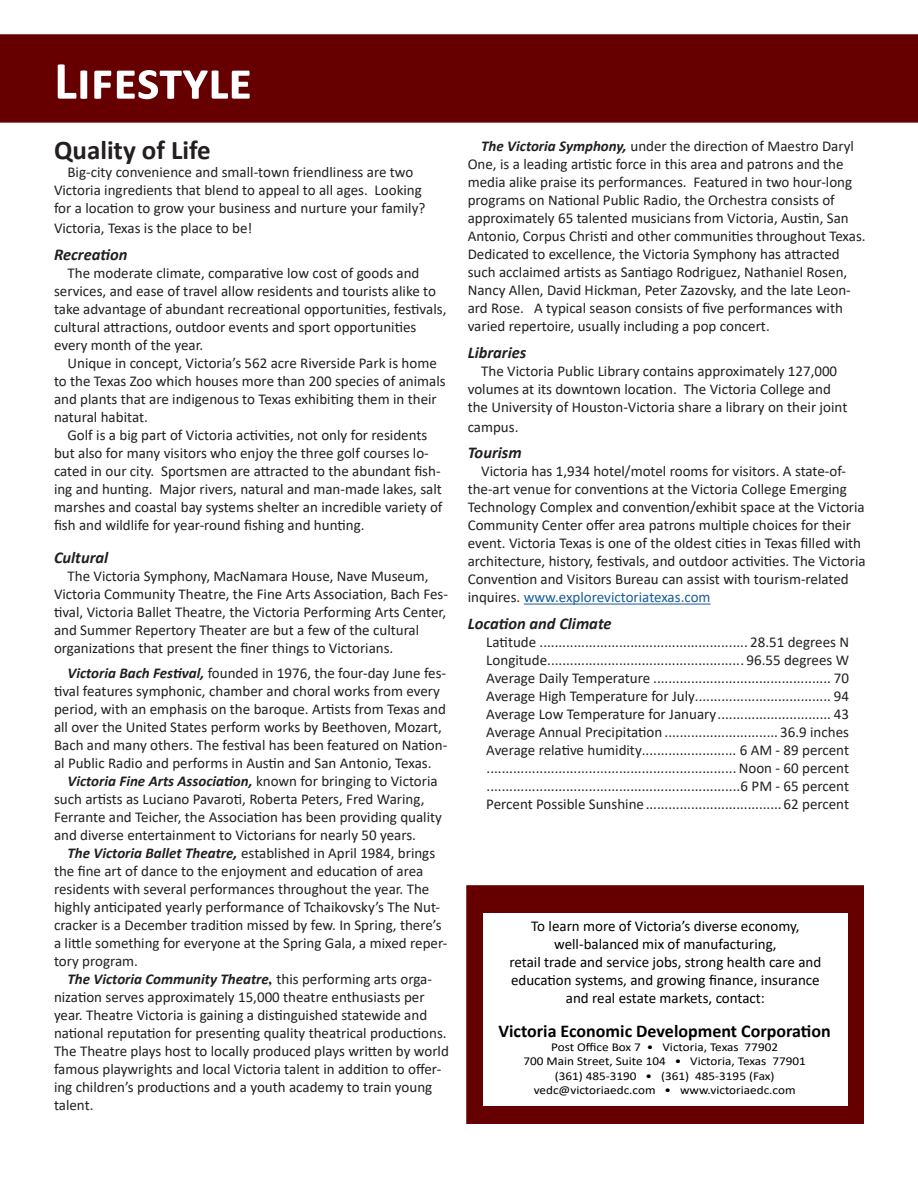
<style>
.page{position:relative;width:918px;height:1188px;background:#fff}
.page>*{position:absolute;margin:0;border:0;box-sizing:border-box;transform-origin:0 0}
.t1{font:700 54px "Calibri";color:#fff}
.t2{font:700 27px "Calibri";color:#231f20}
.t3{font:700 18px "Calibri";color:#000}
.t4{font:italic 700 16.5px "Calibri";color:#231f20}
.t5{font:15px/18px "Calibri";color:#231f20}
.t6{font:15px "Calibri";color:#000}
.t7{font:12px "Calibri";color:#000;scale:1.1 1}
.s1{font-weight:700;font-style:italic}
.s2{font-family:"Times New Roman";font-weight:700;font-style:italic}
.s3{color:#175d9e}
</style>
<div class="page">
<div style="left:466px;top:885px;width:398px;height:239px;background:#600;border:2px solid #600"></div>
<div style="left:1px;top:35px;width:916px;height:87px;background:#600"></div>
<div style="left:0;top:34px;width:918px;height:89px;border:2px solid #600"></div>
<hr style="left:524px;top:604px;width:187px;height:1px;background:#175d9e">
<div style="left:483px;top:913px;width:365px;height:192px;background:#fff"></div>
<p class="t1" style="left:54px;top:43px;width:200px">Lifestyle</p>
<p class="t2" style="left:54px;top:131px;width:158px">Quality of Life</p>
<p class="t5" style="left:54px;top:163px;width:373px;text-align:center">Big-city convenience and small-town friendliness are two<br>Victoria ingredients that blend to appeal to all ages. Looking for a location to grow your business and nurture your family?</p>
<p class="t5" style="left:54px;top:219px;width:200px">Victoria, Texas is the place to be!</p>
<p class="t4" style="left:54px;top:243px;width:75px">Recreation</p>
<p class="t5" style="left:54px;top:263px;width:394px;text-indent:14px">The moderate climate, comparative low cost of goods and services, and ease of travel allow residents and tourists alike to take advantage of abundant recreational opportunities, festivals, cultural attractions, outdoor events and sport opportunities every month of the year.</p>
<p class="t5" style="left:54px;top:353px;width:393px;text-indent:14px">Unique in concept, Victoria’s 562 acre Riverside Park is home to the Texas Zoo which houses more than 200 species of animals and plants that are indigenous to Texas exhibiting them in their natural habitat.</p>
<p class="t5" style="left:54px;top:425px;width:390px;text-indent:14px">Golf is a big part of Victoria activities, not only for residents but also for many visitors who enjoy the three golf courses lo&shy;cated in our city. Sportsmen are attracted to the abundant fish&shy;ing and hunting. Major rivers, natural and man-made lakes, salt marshes and coastal bay systems shelter an incredible variety of fish and wildlife for year-round fishing and hunting.</p>
<p class="t4" style="left:54px;top:546px;width:56px">Cultural</p>
<p class="t5" style="left:54px;top:567px;width:395px;text-indent:14px">The Victoria Symphony, MacNamara House, Nave Museum, Victoria Community Theatre, the Fine Arts Association, Bach Fes&shy;tival, Victoria Ballet Theatre, the Victoria Performing Arts Center, and Summer Repertory Theater are but a few of the cultural organizations that present the finer things to Victorians.</p>
<p class="t5" style="left:54px;top:663px;width:395px;text-indent:14px"><span class="s1">Victoria Bach Festival,</span> founded in 1976, the four-day June fes&shy;tival features symphonic, chamber and choral works from every period, with an emphasis on the baroque. Artists from Texas and all over the United States perform works by Beethoven, Mozart, Bach and many others. The festival has been featured on Nation&shy;al Public Radio and performs in Austin and San Antonio, Texas.</p>
<p class="t5" style="left:54px;top:771px;width:389px;text-indent:14px"><span class="s1">Victoria Fine Arts Association,</span> known for bringing to Victoria such artists as Luciano Pavaroti, Roberta Peters, Fred Waring, Ferrante and Teicher, the Association has been providing quality and diverse entertainment to Victorians for nearly 50 years.</p>
<p class="t5" style="left:54px;top:843px;width:395px;text-indent:14px"><span class="s1">The Victoria Ballet Theatre,</span> established in April 1984, brings the fine art of dance to the enjoyment and education of area residents with several performances throughout the year. The highly anticipated yearly performance of Tchaikovsky’s The Nut&shy;cracker is a December tradition missed by few. In Spring, there’s a little something for everyone at the Spring Gala, a mixed reper&shy;tory program.</p>
<p class="t5" style="left:54px;top:969px;width:396px;text-indent:14px"><span class="s1">The Victoria Community Theatre</span><span class="s2">,</span> this performing arts orga&shy;nization serves approximately 15,000 theatre enthusiasts per year. Theatre Victoria is gaining a distinguished statewide and national reputation for presenting quality theatrical productions.<br>The Theatre plays host to locally produced plays written by world famous playwrights and local Victoria talent in addition to offer&shy;ing children’s productions and a youth academy to train young talent.</p>
<p class="t5" style="left:468px;top:137px;width:400px;text-indent:14px"><span class="s1">The Victoria Symphony,</span> under the direction of Maestro Daryl One, is a leading artistic force in this area and patrons and the media alike praise its performances. Featured in two hour-long programs on National Public Radio, the Orchestra consists of approximately 65 talented musicians from Victoria, Austin, San Antonio, Corpus Christi and other communities throughout Texas.<br>Dedicated to excellence, the Victoria Symphony has attracted such acclaimed artists as Santiago Rodriguez, Nathaniel Rosen, Nancy Allen, David Hickman, Peter Zazovsky, and the late Leon&shy;ard Rose. A typical season consists of five performances with varied repertoire, usually including a pop concert.</p>
<p class="t4" style="left:468px;top:341px;width:60px">Libraries</p>
<p class="t5" style="left:468px;top:362px;width:381px;text-indent:14px">The Victoria Public Library contains approximately 127,000 volumes at its downtown location. The Victoria College and the University of Houston-Victoria share a library on their joint</p>
<p class="t5" style="left:468px;top:417px;width:52px">campus.</p>
<p class="t4" style="left:468px;top:441px;width:55px">Tourism</p>
<p class="t5" style="left:468px;top:462px;width:400px;text-indent:14px">Victoria has 1,934 hotel/motel rooms for visitors. A state-of&shy;the-art venue for conventions at the Victoria College Emerging Technology Complex and convention/exhibit space at the Victoria Community Center offer area patrons multiple choices for their event. Victoria Texas is one of the oldest cities in Texas filled with architecture, history, festivals, and outdoor activities. The Victoria Convention and Visitors Bureau can assist with tourism-related inquires. <span class="s3">www.explorevictoriatexas.com</span></p>
<p class="t4" style="left:468px;top:612px;width:146px">Location and Climate</p>
<p class="t5" style="left:486px;top:633px;width:364px">Latitude ....................................................... 28.51 degrees N</p>
<p class="t5" style="left:486px;top:651px;width:364px">Longitude.................................................... 96.55 degrees W</p>
<p class="t5" style="left:486px;top:669px;width:364px">Average Daily Temperature ............................................... 70</p>
<p class="t5" style="left:486px;top:687px;width:364px">Average High Temperature for July.................................... 94</p>
<p class="t5" style="left:486px;top:705px;width:364px">Average Low Temperature for January.............................. 43</p>
<p class="t5" style="left:486px;top:723px;width:364px">Average Annual Precipitation .............................. 36.9 inches</p>
<p class="t5" style="left:486px;top:741px;width:364px">Average relative humidity......................... 6 AM - 89 percent</p>
<p class="t5" style="left:487px;top:759px;width:364px">.................................................................. Noon - 60 percent</p>
<p class="t5" style="left:487px;top:777px;width:364px">...................................................................6 PM - 65 percent</p>
<p class="t5" style="left:486px;top:795px;width:364px">Percent Possible Sunshine....................................62 percent</p>
<p class="t6" style="left:531px;top:916px;width:270px">To learn more of Victoria’s diverse economy,</p>
<p class="t6" style="left:554px;top:934px;width:224px">well-balanced mix of manufacturing,</p>
<p class="t6" style="left:510px;top:952px;width:313px">retail trade and service jobs, strong health care and</p>
<p class="t6" style="left:511px;top:970px;width:310px">education systems, and growing finance, insurance</p>
<p class="t6" style="left:566px;top:988px;width:201px">and real estate markets, contact:</p>
<p class="t3" style="left:499px;top:1018px;width:334px">Victoria Economic Development Corporation</p>
<p class="t7" style="left:551px;top:1039px;width:208px">Post Office Box 7 • Victoria, Texas 77902</p>
<p class="t7" style="left:524px;top:1053px;width:258px">700 Main Street, Suite 104 • Victoria, Texas 77901</p>
<p class="t7" style="left:555px;top:1067px;width:201px">(361) 485-3190 • (361) 485-3195 (Fax)</p>
<p class="t7" style="left:534px;top:1082px;width:240px">vedc@victoriaedc.com • www.victoriaedc.com</p>
</div>
